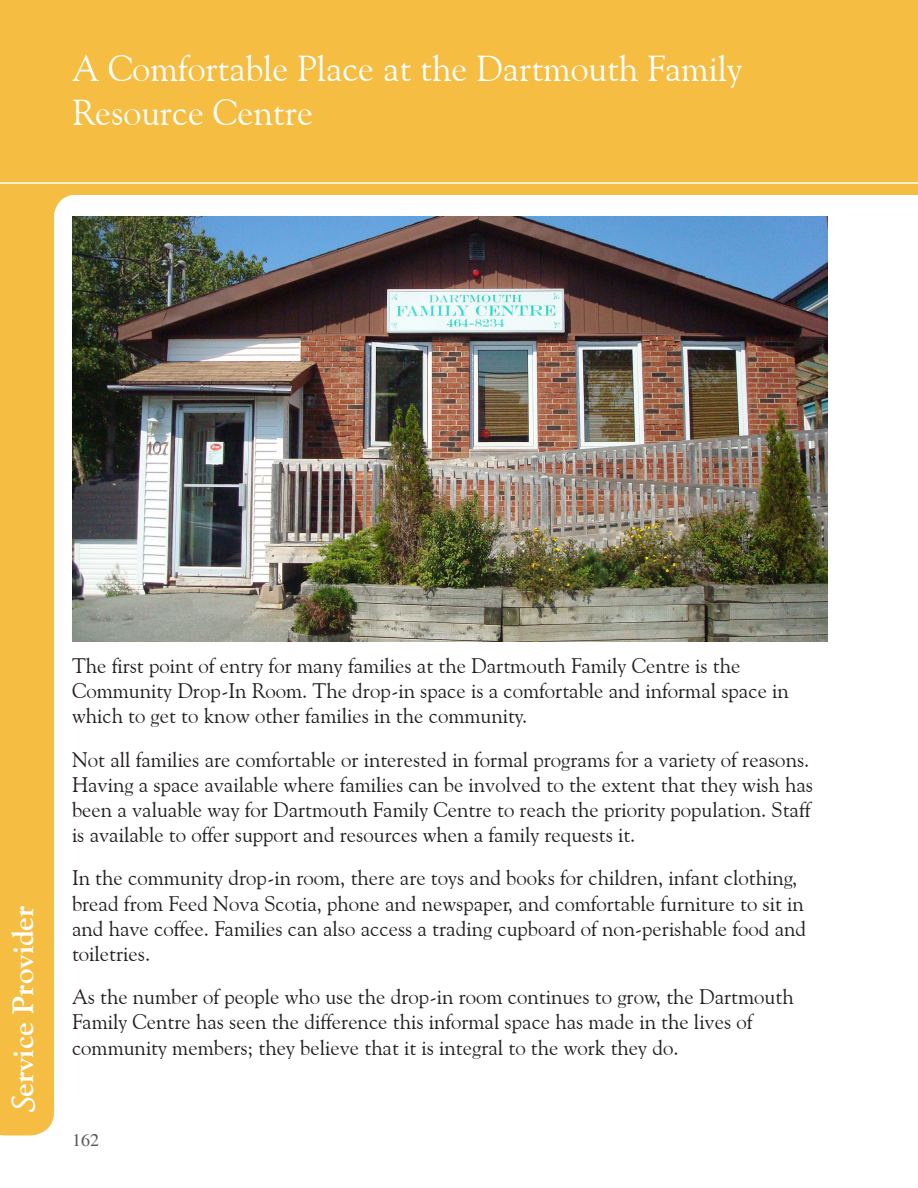
<style>
.page{position:relative;width:918px;height:1188px;background:#fff}
.page>*{position:absolute;margin:0;border:0;box-sizing:border-box;transform-origin:0 0}
.t1{font:36px/43.2px "Goudy Old Style BT";color:#fff}
.t2{font:700 30px "Goudy Old Style BT";color:#fff}
.t3{font:21px/25.2px "Goudy Old Style BT";color:#231f20}
.t4{font:18px "Times";color:#57585a}
.s1{font-family:"Lucida Handwriting";font-weight:400;font-style:italic}
</style>
<div class="page">
<svg style="left:6px;top:111px;width:72px;height:107px"></svg>
<div style="left:0;top:194px;width:54px;height:942px;background:#f5bd42"></div>
<div style="left:0;top:0;width:918px;height:194px;background:#f5bd42"></div>
<hr style="left:0;top:182px;width:918px;height:2px;background:#fff">
<img style="left:72px;top:216px;width:756px;height:425px">
<p class="t1" style="left:72px;top:47px;width:672px">A Comfortable Place at the Dartmouth Family<br>Resource Centre</p>
<p class="t2" style="left:5px;top:1114px;width:210px;rotate:-90deg"><span class="s1">S</span>ervice Provider</p>
<p class="t3" style="left:72px;top:653px;width:718px">The first point of entry for many families at the Dartmouth Family Centre is the<br>Community Drop-In Room. The drop-in space is a comfortable and informal space in which to get to know other families in the community.</p>
<p class="t3" style="left:72px;top:746px;width:743px">Not all families are comfortable or interested in formal programs for a variety of reasons.<br>Having a space available where families can be involved to the extent that they wish has been a valuable way for Dartmouth Family Centre to reach the priority population. Staff is available to offer support and resources when a family requests it.</p>
<p class="t3" style="left:72px;top:865px;width:736px">In the community drop-in room, there are toys and books for children, infant clothing, bread from Feed Nova Scotia, phone and newspaper, and comfortable furniture to sit in and have coffee. Families can also access a trading cupboard of non-perishable food and toiletries.</p>
<p class="t3" style="left:72px;top:984px;width:723px">As the number of people who use the drop-in room continues to grow, the Dartmouth<br>Family Centre has seen the difference this informal space has made in the lives of community members; they believe that it is integral to the work they do.</p>
<p class="t4" style="left:72px;top:1130px;width:28px">162</p>
</div>
